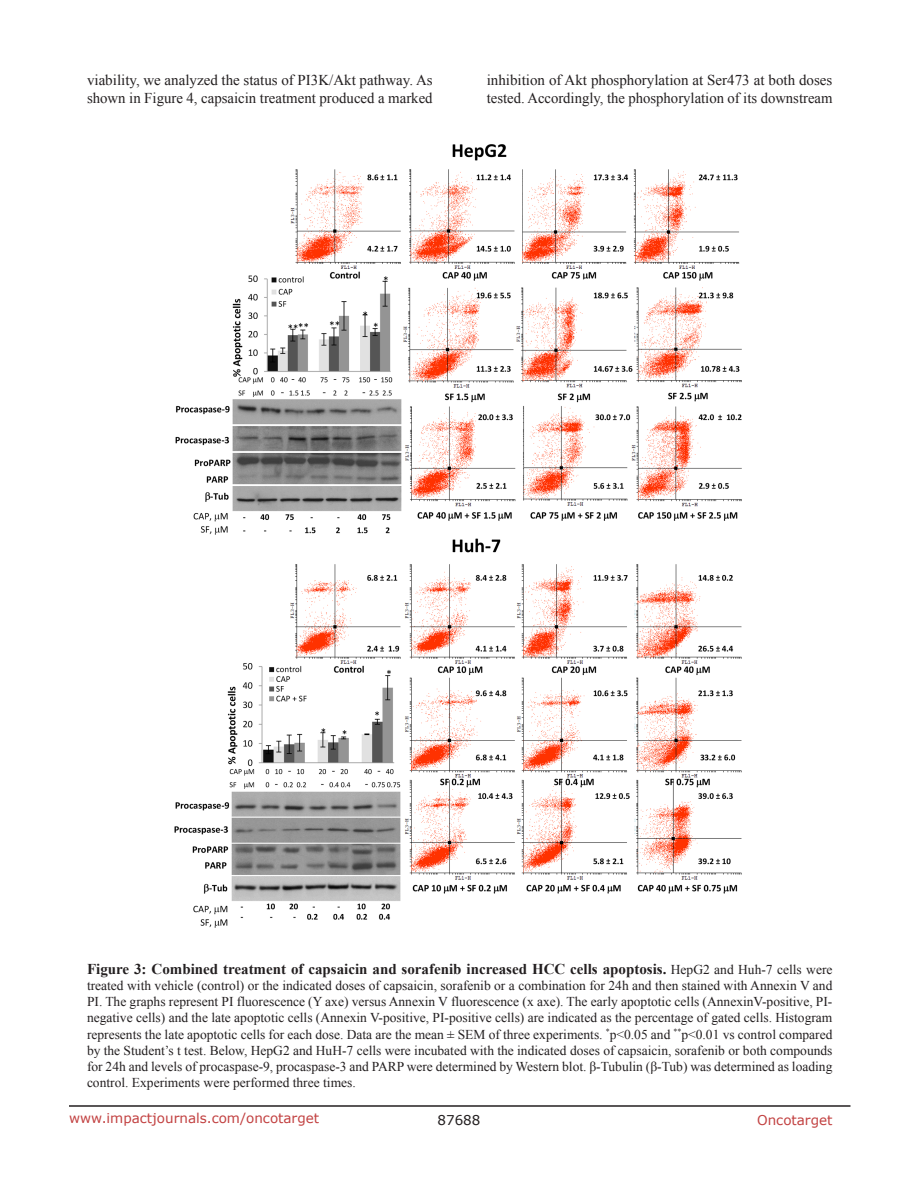
<style>
.page{position:relative;width:918px;height:1188px;background:#fff}
.page>*{position:absolute;margin:0;border:0;box-sizing:border-box;transform-origin:0 0}
.BodyText{font:15px/18px "Times New Roman";color:#231f20}
.figuretext{font:700 15px "Times New Roman";color:#231f20}
.figuretext-2{font:13.5px/16.2px "Times New Roman";color:#231f20;text-align:justify}
.t1{font:13.5px "Verdana";color:#c24141}
.t2{font:13.5px "Verdana";color:#231f20}
.s1{font-weight:400;font-size:13.5px}
</style>
<div class="page">
<hr style="left:69px;top:1105px;width:781px;height:2px;background:#231f20">
<img style="left:174px;top:144px;width:568px;height:784px">
<p class="BodyText" style="left:87px;top:71px;width:347px">viability, we analyzed the status of PI3K/Akt pathway. As shown in Figure 4, capsaicin treatment produced a marked</p>
<p class="BodyText" style="left:487px;top:71px;width:347px">inhibition of Akt phosphorylation at Ser473 at both doses tested. Accordingly, the phosphorylation of its downstream</p>
<p class="figuretext" style="left:87px;top:958px;width:747px">Figure 3: Combined treatment of capsaicin and sorafenib increased HCC cells apoptosis. <span class="s1">HepG2 and Huh-7 cells were</span></p>
<p class="figuretext-2" style="left:87px;top:977px;width:747px">treated with vehicle (control) or the indicated doses of capsaicin, sorafenib or a combination for 24h and then stained with Annexin V and PI. The graphs represent PI fluorescence (Y axe) versus Annexin V fluorescence (x axe). The early apoptotic cells (AnnexinV-positive, PI&shy;negative cells) and the late apoptotic cells (Annexin V-positive, PI-positive cells) are indicated as the percentage of gated cells. Histogram represents the late apoptotic cells for each dose. Data are the mean ± SEM of three experiments. <sup>*</sup>p&lt;0.05 and <sup>**</sup>p&lt;0.01 vs control compared by the Student’s t test. Below, HepG2 and HuH-7 cells were incubated with the indicated doses of capsaicin, sorafenib or both compounds for 24h and levels of procaspase-9, procaspase-3 and PARP were determined by Western blot. β-Tubulin (β-Tub) was determined as loading control. Experiments were performed three times.</p>
<p class="t1" style="left:69px;top:1109px;width:252px">www.impactjournals.com/oncotarget</p>
<p class="t2" style="left:438px;top:1111px;width:44px">87688</p>
<p class="t1" style="left:757px;top:1111px;width:77px">Oncotarget</p>
</div>
